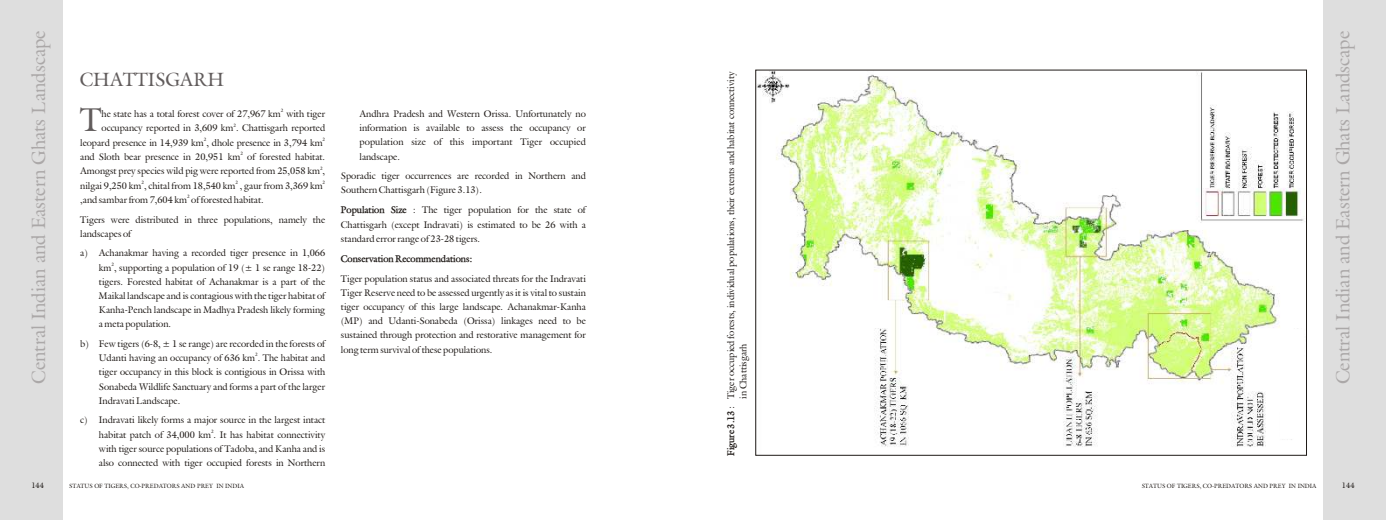
<style>
.page{position:relative;width:1386px;height:520px;background:#fff}
.page>*{position:absolute;margin:0;border:0;box-sizing:border-box;transform-origin:0 0}
.t1{font:33.07px "Galant";color:#615c5c}
.t2{font:19.25px "Galant";color:#aba8a8}
.t3{font:19.25px "Galant";color:#615c5c}
.t4{font:9.62px/14.2px "Galant";color:#1f1a17}
.t5{font:700 9.62px "Galant";color:#1f1a17}
.t6{font:7.88px "Galant";color:#1f1a17}
.t7{font:6.12px "Galant";color:#1f1a17}
.t8{font:4.81px "Galant";color:#1f1a17}
.s1{font-weight:700}
</style>
<div class="page">
<div style="left:1323px;top:0;width:63px;height:520px;background:#dedede"></div>
<div style="left:0;top:0;width:63px;height:520px;background:#dedede"></div>
<img style="left:757px;top:72px;width:547px;height:375px">
<div style="left:1279px;top:329px;width:24px;height:109px;background:#fff"></div>
<h2 class="t2" style="left:26px;top:383px;width:354px;rotate:-90deg">Central Indian and Eastern Ghats Landscape</h2>
<h2 class="t2" style="left:1331px;top:384px;width:354px;rotate:-90deg">Central Indian and Eastern Ghats Landscape</h2>
<h2 class="t3" style="left:80px;top:67px;width:146px">CHATTISGARH</h2>
<p class="t4" style="left:725px;top:398px;width:328px;line-height:12.3px;text-indent:-57px;rotate:-90deg"><span class="s1">Figure 3.13</span> : Tiger occupied forests, individual populations, their extents and habitat connectivity in Chattisgarh</p>
<h1 class="t1" style="left:80px;top:99px;width:23px">T</h1>
<p class="t8" style="left:281px;top:108px;width:4px">2</p>
<p class="t4" style="left:102px;top:107px;width:225px">he state has a total forest cover of 27,967 km with tiger</p>
<p class="t4" style="left:360px;top:106px;width:228px">Andhra Pradesh and Western Orissa. Unfortunately no</p>
<p class="t8" style="left:234px;top:122px;width:4px">2</p>
<p class="t4" style="left:102px;top:121px;width:225px">occupancy reported in 3,609 km . Chattisgarh reported</p>
<p class="t4" style="left:360px;top:121px;width:228px">information is available to assess the occupancy or</p>
<p class="t8" style="left:204px;top:136px;width:4px">2</p>
<p class="t8" style="left:323px;top:136px;width:4px">2</p>
<p class="t4" style="left:80px;top:135px;width:244px">leopard presence in 14,939 km , dhole presence in 3,794 km</p>
<p class="t4" style="left:360px;top:135px;width:228px">population size of this important Tiger occupied</p>
<p class="t8" style="left:240px;top:150px;width:4px">2</p>
<p class="t4" style="left:80px;top:150px;width:246px">and Sloth bear presence in 20,951 km of forested habitat.</p>
<p class="t4" style="left:360px;top:149px;width:42px">landscape.</p>
<p class="t8" style="left:320px;top:165px;width:4px">2</p>
<p class="t4" style="left:80px;top:164px;width:246px">Amongst prey species wild pig were reported from 25,058 km ,</p>
<p class="t4" style="left:341px;top:169px;width:246px">Sporadic tiger occurrences are recorded in Northern and</p>
<p class="t8" style="left:141px;top:179px;width:4px">2</p>
<p class="t8" style="left:236px;top:179px;width:4px">2</p>
<p class="t8" style="left:323px;top:179px;width:4px">2</p>
<p class="t4" style="left:80px;top:178px;width:244px">nilgai 9,250 km , chital from 18,540 km , gaur from 3,369 km</p>
<p class="t4" style="left:341px;top:183px;width:142px">Southern Chattisgarh (Figure 3.13).</p>
<p class="t8" style="left:187px;top:193px;width:4px">2</p>
<p class="t4" style="left:80px;top:193px;width:185px">,and sambar from 7,604 km of forested habitat.</p>
<p class="t4" style="left:341px;top:203px;width:246px"><span class="s1">Population Size</span> : The tiger population for the state of</p>
<p class="t4" style="left:80px;top:212px;width:246px">Tigers were distributed in three populations, namely the</p>
<p class="t4" style="left:341px;top:217px;width:246px">Chattisgarh (except Indravati) is estimated to be 26 with a</p>
<p class="t4" style="left:80px;top:226px;width:52px">landscapes of</p>
<p class="t4" style="left:341px;top:231px;width:141px">standard error range of 23-28 tigers.</p>
<p class="t4" style="left:80px;top:246px;width:246px">a) Achanakmar having a recorded tiger presence in 1,066</p>
<p class="t5" style="left:341px;top:252px;width:133px">Conservation Recommendations:</p>
<p class="t8" style="left:112px;top:261px;width:4px">2</p>
<p class="t4" style="left:99px;top:260px;width:228px">km , supporting a population of 19 (± 1 se range 18-22)</p>
<p class="t4" style="left:341px;top:271px;width:246px">Tiger population status and associated threats for the Indravati</p>
<p class="t4" style="left:99px;top:274px;width:228px">tigers. Forested habitat of Achanakmar is a part of the<br>Maikal landscape and is contagious with the tiger habitat of</p>
<p class="t4" style="left:341px;top:285px;width:246px">Tiger Reserve need to be assessed urgently as it is vital to sustain</p>
<p class="t4" style="left:99px;top:303px;width:228px">Kanha-Pench landscape in Madhya Pradesh likely forming</p>
<p class="t4" style="left:341px;top:299px;width:246px">tiger occupancy of this large landscape. Achanakmar-Kanha (MP) and Udanti-Sonabeda (Orissa) linkages need to be</p>
<p class="t4" style="left:99px;top:317px;width:74px">a meta population.</p>
<p class="t4" style="left:341px;top:328px;width:246px">sustained through protection and restorative management for</p>
<p class="t4" style="left:80px;top:336px;width:246px">b) Few tigers (6-8, ± 1 se range) are recorded in the forests of</p>
<p class="t4" style="left:341px;top:342px;width:153px">long term survival of these populations.</p>
<p class="t8" style="left:255px;top:351px;width:4px">2</p>
<p class="t4" style="left:99px;top:351px;width:228px;text-align:justify">Udanti having an occupancy of 636 km . The habitat and tiger occupancy in this block is contigious in Orissa with Sonabeda Wildlife Sanctuary and forms a part of the larger Indravati Landscape.</p>
<p class="t4" style="left:80px;top:413px;width:246px">c) Indravati likely forms a major source in the largest intact</p>
<p class="t8" style="left:211px;top:428px;width:4px">2</p>
<p class="t4" style="left:99px;top:427px;width:228px;text-align:justify">habitat patch of 34,000 km . It has habitat connectivity with tiger source populations of Tadoba, and Kanha and is also connected with tiger occupied forests in Northern</p>
<p class="t6" style="left:31px;top:480px;width:14px">144</p>
<p class="t7" style="left:69px;top:481px;width:176px">STATUS OF TIGERS, CO-PREDATORS AND PREY IN INDIA</p>
<p class="t7" style="left:1142px;top:481px;width:176px">STATUS OF TIGERS, CO-PREDATORS AND PREY IN INDIA</p>
<p class="t6" style="left:1342px;top:480px;width:14px">144</p>
</div>
